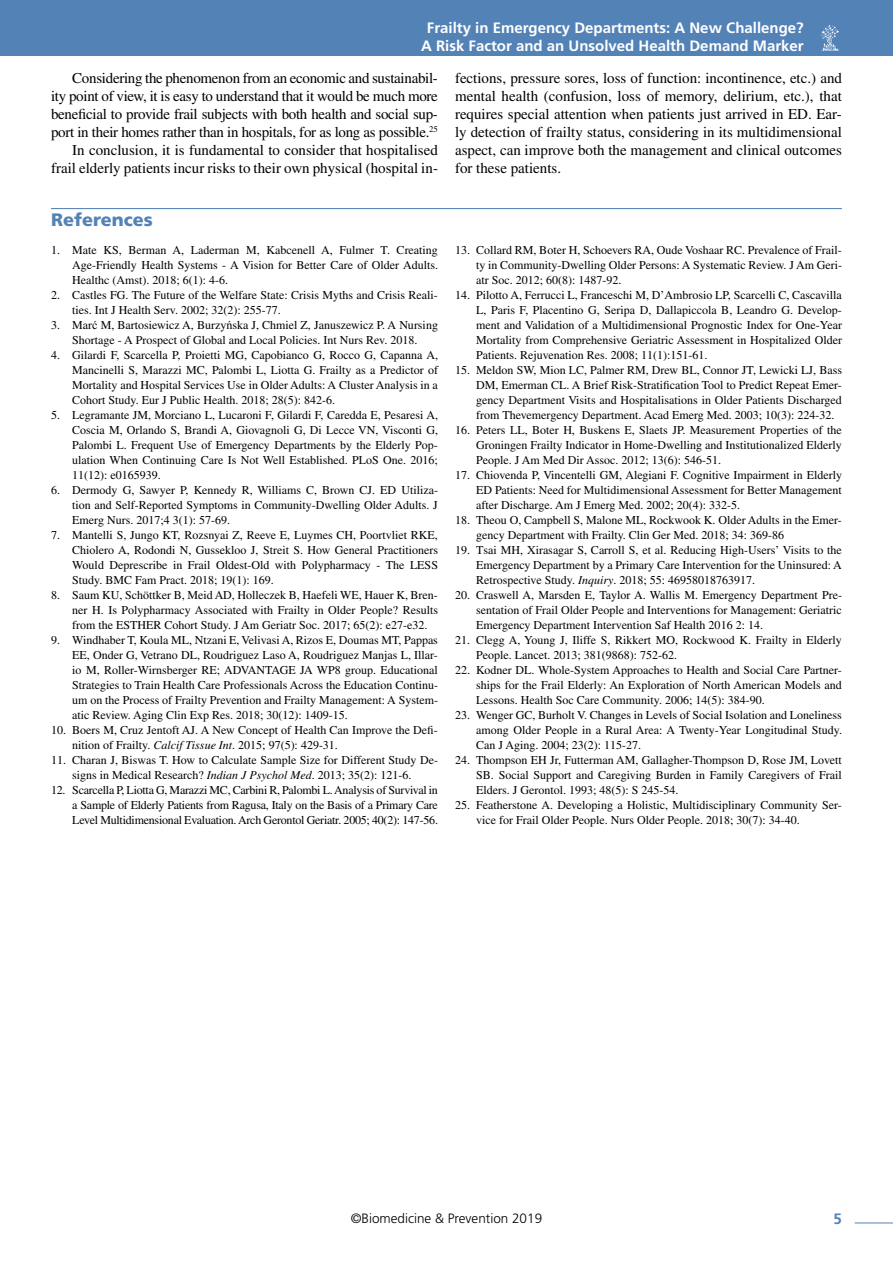
<style>
.page{position:relative;width:893px;height:1263px;background:#fff}
.page>*{position:absolute;margin:0;border:0;box-sizing:border-box;transform-origin:0 0}
.t1{font:900 18px "Frutiger LT Std";color:#5382b6}
.t2{font:15px/18px "Times LT Std";letter-spacing:-.02em;color:#000;text-align:right}
.t3{font:700 15px/18px "Frutiger LT Std";color:#fff;text-align:center}
.t4{font:700 15px "Frutiger LT Std";color:#5382b6}
.t5{font:300 13.5px "Frutiger LT Std";color:#000}
.t6{font:12px/15px "Times LT Std";color:#000;text-align:justify}
.s1{font-family:"Times New Roman"}
.s2{font-style:italic}
</style>
<div class="page">
<div style="left:0;top:0;width:893px;height:55px;background:#5382b6"></div>
<svg style="left:821px;top:25px;width:19px;height:26px"></svg>
<hr style="left:855px;top:1222px;width:38px;height:1px;background:#5382b6">
<hr style="left:51px;top:208px;width:791px;height:1px;background:#5382b6">
<p class="t3" style="left:421px;top:18px;width:384px">Frailty in Emergency Departments: A New Challenge?<br>A Risk Factor and an Unsolved Health Demand Marker</p>
<p class="t2" style="left:51px;top:68px;width:388px">Considering the phenomenon from an economic and sustainabil-<br>ity point of view, it is easy to understand that it would be much more beneficial to provide frail subjects with both health and social sup&shy;port in their homes rather than in hospitals, for as long as possible.<sup>25<br></sup>In conclusion, it is fundamental to consider that hospitalised frail elderly patients incur risks to their own physical (hospital in-</p>
<p class="t2" style="left:455px;top:68px;width:388px;text-align:justify">fections, pressure sores, loss of function: incontinence, etc.) and mental health (confusion, loss of memory, delirium, etc.), that requires special attention when patients just arrived in ED. Ear&shy;ly detection of frailty status, considering in its multidimensional aspect, can improve both the management and clinical outcomes for these patients.</p>
<h1 class="t1" style="left:51px;top:209px;width:103px">References</h1>
<p class="t6" style="left:72px;top:242px;width:367px;text-indent:-21px">1. Mate KS, Berman A, Laderman M, Kabcenell A, Fulmer T. Creating Age-Friendly Health Systems - A Vision for Better Care of Older Adults.<br>Healthc (Amst). 2018; 6(1): 4-6.</p>
<p class="t6" style="left:72px;top:287px;width:367px;text-indent:-21px">2. Castles FG. The Future of the Welfare State: Crisis Myths and Crisis Reali&shy;ties. Int J Health Serv. 2002; 32(2): 255-77.</p>
<p class="t6" style="left:51px;top:317px;width:388px;text-align:center">3. Mar<span class="s1">ć</span> M, Bartosiewicz A, Burzy<span class="s1">ń</span>ska J, Chmiel Z, Januszewicz P. A Nursing<br>Shortage - A Prospect of Global and Local Policies. Int Nurs Rev. 2018.</p>
<p class="t6" style="left:72px;top:347px;width:367px;text-indent:-21px">4. Gilardi F, Scarcella P, Proietti MG, Capobianco G, Rocco G, Capanna A, Mancinelli S, Marazzi MC, Palombi L, Liotta G. Frailty as a Predictor of Mortality and Hospital Services Use in Older Adults: A Cluster Analysis in a Cohort Study. Eur J Public Health. 2018; 28(5): 842-6.</p>
<p class="t6" style="left:72px;top:407px;width:367px;text-indent:-21px">5. Legramante JM, Morciano L, Lucaroni F, Gilardi F, Caredda E, Pesaresi A, Coscia M, Orlando S, Brandi A, Giovagnoli G, Di Lecce VN, Visconti G, Palombi L. Frequent Use of Emergency Departments by the Elderly Pop&shy;ulation When Continuing Care Is Not Well Established. PLoS One. 2016; 11(12): e0165939.</p>
<p class="t6" style="left:72px;top:482px;width:367px;text-indent:-21px">6. Dermody G, Sawyer P, Kennedy R, Williams C, Brown CJ. ED Utiliza&shy;tion and Self-Reported Symptoms in Community-Dwelling Older Adults. J Emerg Nurs. 2017;4 3(1): 57-69.</p>
<p class="t6" style="left:72px;top:527px;width:367px;text-indent:-21px">7. Mantelli S, Jungo KT, Rozsnyai Z, Reeve E, Luymes CH, Poortvliet RKE, Chiolero A, Rodondi N, Gussekloo J, Streit S. How General Practitioners Would Deprescribe in Frail Oldest-Old with Polypharmacy - The LESS Study. BMC Fam Pract. 2018; 19(1): 169.</p>
<p class="t6" style="left:72px;top:587px;width:367px;text-indent:-21px">8. Saum KU, Schöttker B, Meid AD, Holleczek B, Haefeli WE, Hauer K, Bren&shy;ner H. Is Polypharmacy Associated with Frailty in Older People? Results from the ESTHER Cohort Study. J Am Geriatr Soc. 2017; 65(2): e27-e32.</p>
<p class="t6" style="left:72px;top:632px;width:367px;text-indent:-21px">9. Windhaber T, Koula ML, Ntzani E, Velivasi A, Rizos E, Doumas MT, Pappas EE, Onder G, Vetrano DL, Roudriguez Laso A, Roudriguez Manjas L, Illar&shy;io M, Roller-Wirnsberger RE; ADVANTAGE JA WP8 group. Educational Strategies to Train Health Care Professionals Across the Education Continu&shy;um on the Process of Frailty Prevention and Frailty Management: A System&shy;atic Review. Aging Clin Exp Res. 2018; 30(12): 1409-15.</p>
<p class="t6" style="left:72px;top:722px;width:367px;text-indent:-21px">10. Boers M, Cruz Jentoft AJ. A New Concept of Health Can Improve the Defi&shy;nition of Frailty. <span class="s2">Calcif Tissue Int</span>. 2015; 97(5): 429-31.</p>
<p class="t6" style="left:51px;top:752px;width:388px;text-align:center">11. Charan J, Biswas T. How to Calculate Sample Size for Different Study De&shy;signs in Medical Research? <span class="s2">Indian J Psychol Med</span>. 2013; 35(2): 121-6.</p>
<p class="t6" style="left:72px;top:782px;width:367px;text-indent:-21px">12. Scarcella P, Liotta G, Marazzi MC, Carbini R, Palombi L. Analysis of Survival in a Sample of Elderly Patients from Ragusa, Italy on the Basis of a Primary Care Level Multidimensional Evaluation. Arch Gerontol Geriatr. 2005; 40(2): 147-56.</p>
<p class="t6" style="left:476px;top:242px;width:367px;text-indent:-21px">13. Collard RM, Boter H, Schoevers RA, Oude Voshaar RC. Prevalence of Frail&shy;ty in Community-Dwelling Older Persons: A Systematic Review. J Am Geri&shy;atr Soc. 2012; 60(8): 1487-92.</p>
<p class="t6" style="left:476px;top:287px;width:367px;text-indent:-21px">14. Pilotto A, Ferrucci L, Franceschi M, D’Ambrosio LP, Scarcelli C, Cascavilla L, Paris F, Placentino G, Seripa D, Dallapiccola B, Leandro G. Develop&shy;ment and Validation of a Multidimensional Prognostic Index for One-Year Mortality from Comprehensive Geriatric Assessment in Hospitalized Older Patients. Rejuvenation Res. 2008; 11(1):151-61.</p>
<p class="t6" style="left:476px;top:362px;width:367px;text-indent:-21px">15. Meldon SW, Mion LC, Palmer RM, Drew BL, Connor JT, Lewicki LJ, Bass DM, Emerman CL. A Brief Risk-Stratification Tool to Predict Repeat Emer&shy;gency Department Visits and Hospitalisations in Older Patients Discharged from Thevemergency Department. Acad Emerg Med. 2003; 10(3): 224-32.</p>
<p class="t6" style="left:476px;top:422px;width:367px;text-indent:-21px">16. Peters LL, Boter H, Buskens E, Slaets JP. Measurement Properties of the Groningen Frailty Indicator in Home-Dwelling and Institutionalized Elderly People. J Am Med Dir Assoc. 2012; 13(6): 546-51.</p>
<p class="t6" style="left:476px;top:467px;width:367px;text-indent:-21px">17. Chiovenda P, Vincentelli GM, Alegiani F. Cognitive Impairment in Elderly ED Patients: Need for Multidimensional Assessment for Better Management after Discharge. Am J Emerg Med. 2002; 20(4): 332-5.</p>
<p class="t6" style="left:476px;top:512px;width:367px;text-indent:-21px">18. Theou O, Campbell S, Malone ML, Rockwook K. Older Adults in the Emer&shy;gency Department with Frailty. Clin Ger Med. 2018; 34: 369-86</p>
<p class="t6" style="left:476px;top:542px;width:367px;text-indent:-21px">19. Tsai MH, Xirasagar S, Carroll S, et al. Reducing High-Users’ Visits to the Emergency Department by a Primary Care Intervention for the Uninsured: A Retrospective Study. <span class="s2">Inquiry</span>. 2018; 55: 46958018763917.</p>
<p class="t6" style="left:476px;top:587px;width:367px;text-indent:-21px">20. Craswell A, Marsden E, Taylor A. Wallis M. Emergency Department Pre&shy;sentation of Frail Older People and Interventions for Management: Geriatric Emergency Department Intervention Saf Health 2016 2: 14.</p>
<p class="t6" style="left:476px;top:632px;width:367px;text-indent:-21px">21. Clegg A, Young J, Iliffe S, Rikkert MO, Rockwood K. Frailty in Elderly<br>People. Lancet. 2013; 381(9868): 752-62.</p>
<p class="t6" style="left:476px;top:662px;width:367px;text-indent:-21px">22. Kodner DL. Whole-System Approaches to Health and Social Care Partner&shy;ships for the Frail Elderly: An Exploration of North American Models and Lessons. Health Soc Care Community. 2006; 14(5): 384-90.</p>
<p class="t6" style="left:476px;top:707px;width:367px;text-indent:-21px">23. Wenger GC, Burholt V. Changes in Levels of Social Isolation and Loneliness among Older People in a Rural Area: A Twenty-Year Longitudinal Study.<br>Can J Aging. 2004; 23(2): 115-27.</p>
<p class="t6" style="left:476px;top:752px;width:367px;text-indent:-21px">24. Thompson EH Jr, Futterman AM, Gallagher-Thompson D, Rose JM, Lovett SB. Social Support and Caregiving Burden in Family Caregivers of Frail Elders. J Gerontol. 1993; 48(5): S 245-54.</p>
<p class="t6" style="left:476px;top:797px;width:367px;text-indent:-21px">25. Featherstone A. Developing a Holistic, Multidisciplinary Community Ser&shy;vice for Frail Older People. Nurs Older People. 2018; 30(7): 34-40.</p>
<p class="t5" style="left:351px;top:1210px;width:193px">©Biomedicine &amp; Prevention 2019</p>
<p class="t4" style="left:834px;top:1210px;width:10px">5</p>
</div>
